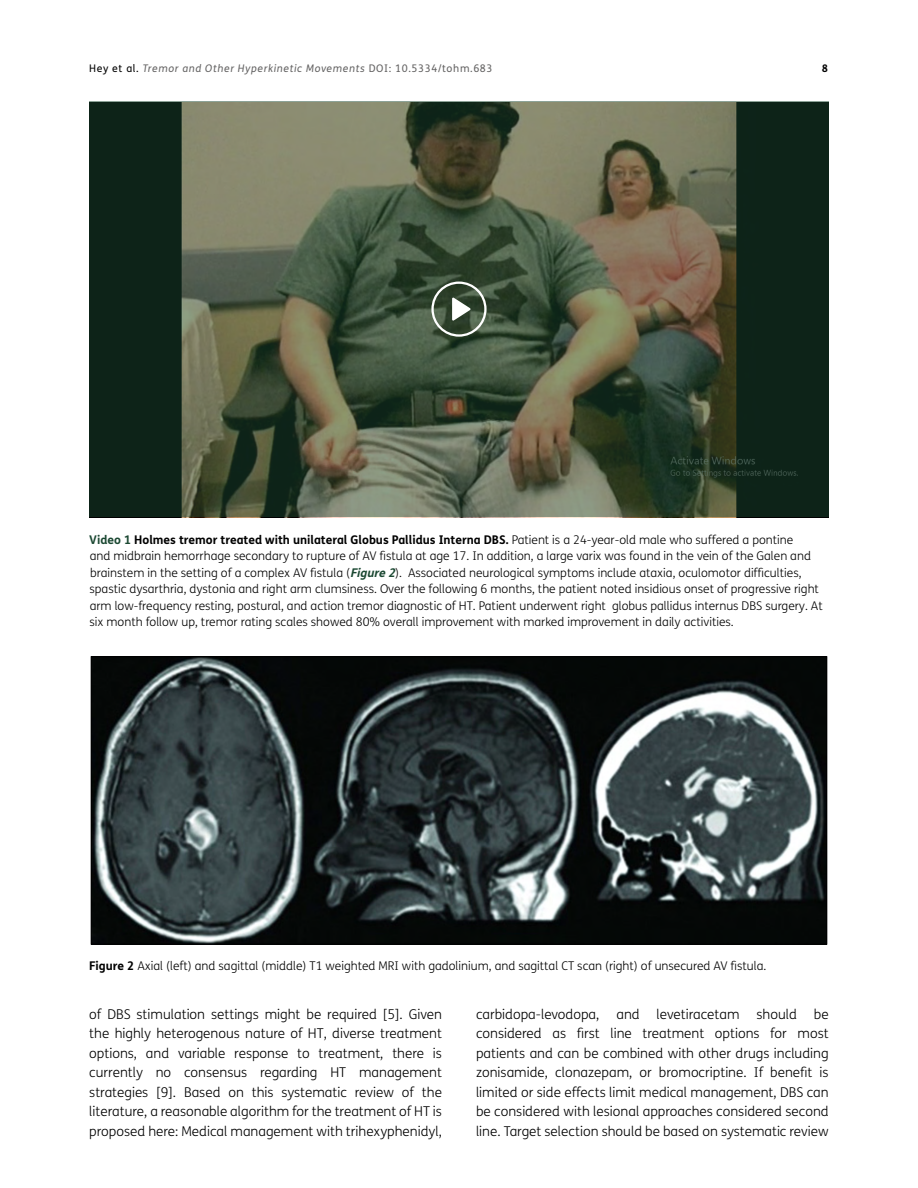
<style>
.page{position:relative;width:918px;height:1188px;background:#fff}
.page>*{position:absolute;margin:0;border:0;box-sizing:border-box;transform-origin:0 0}
.Body_Copy{font:300 13.5px/19.5px "FS Me";color:#000;text-align:justify}
.Figure_copy{font:300 12px/16.5px "FS Me";color:#000}
.t1{font:italic 10.5px "FS Me";letter-spacing:.06em;color:#646363}
.t2{font:700 10.5px "FS Me";color:#000}
.s1{font-style:normal;color:#000}
.s2{font-style:normal}
.s3{font-weight:700;color:#1b4832}
.s4{font-weight:700}
.s5{font-weight:700;font-style:italic;color:#1b4832}
</style>
<div class="page">
<img style="left:93px;top:658px;width:732px;height:284px">
<svg style="left:89px;top:101px;width:740px;height:416px;background:#48523e"></svg>
<svg style="left:431px;top:282px;width:56px;height:55px;background:#5f6e5d"></svg>
<p class="t1" style="left:89px;top:62px;width:405px"><span class="s1">Hey et al.</span> Tremor and Other Hyperkinetic Movements <span class="s2">DOI: 10.5334/tohm.683</span></p>
<p class="t2" style="left:822px;top:61px;width:8px">8</p>
<p class="Figure_copy" style="left:89px;top:532px;width:735px"><span class="s3">Video 1</span> <span class="s4">Holmes tremor treated with unilateral Globus Pallidus Interna DBS.</span> Patient is a 24-year-old male who suffered a pontine<br>and midbrain hemorrhage secondary to rupture of AV fistula at age 17. In addition, a large varix was found in the vein of the Galen and brainstem in the setting of a complex AV fistula (<span class="s5">Figure 2</span>). Associated neurological symptoms include ataxia, oculomotor difficulties, spastic dysarthria, dystonia and right arm clumsiness. Over the following 6 months, the patient noted insidious onset of progressive right arm low-frequency resting, postural, and action tremor diagnostic of HT. Patient underwent right globus pallidus internus DBS surgery. At six month follow up, tremor rating scales showed 80% overall improvement with marked improvement in daily activities.</p>
<p class="Figure_copy" style="left:89px;top:958px;width:679px"><span class="s4">Figure 2</span> Axial (left) and sagittal (middle) T1 weighted MRI with gadolinium, and sagittal CT scan (right) of unsecured AV fistula.</p>
<p class="Body_Copy" style="left:89px;top:1004px;width:354px">of DBS stimulation settings might be required [5]. Given the highly heterogenous nature of HT, diverse treatment options, and variable response to treatment, there is currently no consensus regarding HT management strategies [9]. Based on this systematic review of the literature, a reasonable algorithm for the treatment of HT is proposed here: Medical management with trihexyphenidyl,</p>
<p class="Body_Copy" style="left:476px;top:1004px;width:125px">carbidopa-levodopa,</p>
<p class="Body_Copy" style="left:616px;top:1004px;width:25px">and</p>
<p class="Body_Copy" style="left:657px;top:1004px;width:84px">levetiracetam</p>
<p class="Body_Copy" style="left:756px;top:1004px;width:42px">should</p>
<p class="Body_Copy" style="left:476px;top:1004px;width:354px;text-indent:338px">be considered as first line treatment options for most patients and can be combined with other drugs including zonisamide, clonazepam, or bromocriptine. If benefit is limited or side effects limit medical management, DBS can be considered with lesional approaches considered second line. Target selection should be based on systematic review</p>
</div>
